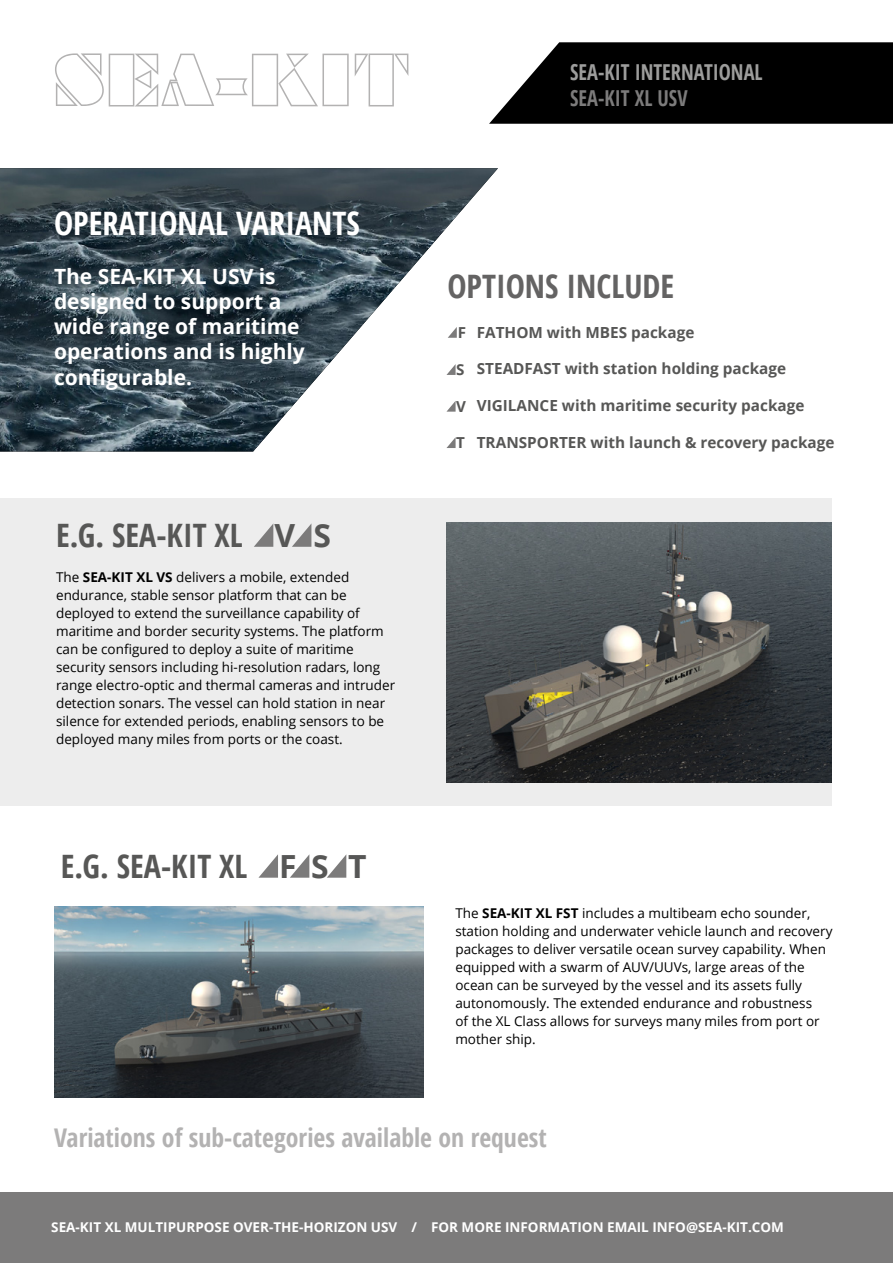
<style>
.page{position:relative;width:893px;height:1263px;background:#fff}
.page>*{position:absolute;margin:0;border:0;box-sizing:border-box;transform-origin:0 0}
.t1{font:700 condensed 32.25px "Open Sans";color:#575756}
.t2{font:700 condensed 32.25px "Open Sans";color:#fff}
.t3{font:700 condensed 32.25px "Open Sans";color:#646363}
.t4{font:700 condensed 25.8px "Open Sans";color:#b3b2b2}
.t5{font:700 condensed 21.9px "Open Sans";color:#9d9d9c;scale:.93 1}
.t6{font:700 condensed 21.9px "Open Sans";color:#7c7b7b;scale:.93 1}
.t7{font:700 21px/25.2px "Open Sans";color:#fff}
.t8{font:700 15.3px "Open Sans";color:#575756}
.t9{font:700 15.15px "Open Sans";color:#575756}
.t10{font:13.5px/18px "Open Sans";color:#000}
.t11{font:700 13.5px "Open Sans";color:#fff}
.s1{font-stretch:normal;font-size:31.95px}
.s2{font-weight:700}
</style>
<div class="page">
<div style="left:0;top:499px;width:831px;height:307px;background:#ededed"></div>
<img style="left:0;top:168px;width:498px;height:283px">
<svg style="left:489px;top:42px;width:404px;height:82px;background:#181818"></svg>
<div style="left:0;top:1193px;width:893px;height:70px;background:#7c7b7b"></div>
<svg style="left:355px;top:54px;width:53px;height:52px"></svg>
<svg style="left:55px;top:53px;width:294px;height:53px"></svg>
<svg style="left:446px;top:437px;width:10px;height:11px"></svg>
<svg style="left:446px;top:401px;width:10px;height:11px"></svg>
<svg style="left:446px;top:364px;width:10px;height:11px"></svg>
<svg style="left:448px;top:327px;width:9px;height:11px"></svg>
<svg style="left:290px;top:855px;width:19px;height:23px"></svg>
<svg style="left:258px;top:854px;width:20px;height:24px"></svg>
<svg style="left:327px;top:855px;width:19px;height:23px"></svg>
<svg style="left:254px;top:524px;width:19px;height:23px"></svg>
<svg style="left:292px;top:524px;width:19px;height:23px"></svg>
<img style="left:446px;top:522px;width:385px;height:260px">
<img style="left:54px;top:906px;width:369px;height:191px">
<h1 class="t2" style="left:54px;top:201px;width:307px">OPERATIONAL VARIANTS</h1>
<h3 class="t7" style="left:54px;top:263px;width:252px">The SEA-KIT XL USV is designed to support a wide range of maritime operations and is highly configurable.</h3>
<h1 class="t1" style="left:56px;top:513px;width:276px">E.G. SEA-KIT XL <span class="s1">V S</span></h1>
<p class="t10" style="left:56px;top:567px;width:341px">The <span class="s2">SEA-KIT XL VS</span> delivers a mobile, extended endurance, stable sensor platform that can be deployed to extend the surveillance capability of maritime and border security systems. The platform can be configured to deploy a suite of maritime security sensors including hi-resolution radars, long range electro-optic and thermal cameras and intruder detection sonars. The vessel can hold station in near silence for extended periods, enabling sensors to be deployed many miles from ports or the coast.</p>
<h1 class="t1" style="left:61px;top:844px;width:307px">E.G. SEA-KIT XL <span class="s1">F S T</span></h1>
<h3 class="t5" style="left:570px;top:57px;width:208px">SEA-KIT INTERNATIONAL</h3>
<h3 class="t6" style="left:570px;top:83px;width:128px">SEA-KIT XL USV</h3>
<h1 class="t3" style="left:447px;top:264px;width:228px">OPTIONS INCLUDE</h1>
<p class="t9" style="left:458px;top:322px;width:10px">F</p>
<p class="t9" style="left:456px;top:359px;width:10px">S</p>
<p class="t9" style="left:456px;top:395px;width:11px">V</p>
<p class="t9" style="left:456px;top:432px;width:10px">T</p>
<p class="t8" style="left:477px;top:321px;width:219px">FATHOM with MBES package</p>
<p class="t8" style="left:477px;top:358px;width:311px">STEADFAST with station holding package</p>
<p class="t8" style="left:477px;top:395px;width:329px">VIGILANCE with maritime security package</p>
<p class="t8" style="left:477px;top:431px;width:359px">TRANSPORTER with launch &amp; recovery package</p>
<p class="t10" style="left:455px;top:904px;width:379px">The <span class="s2">SEA-KIT XL FST</span> includes a multibeam echo sounder, station holding and underwater vehicle launch and recovery packages to deliver versatile ocean survey capability. When equipped with a swarm of AUV/UUVs, large areas of the ocean can be surveyed by the vessel and its assets fully autonomously. The extended endurance and robustness<br>of the XL Class allows for surveys many miles from port or mother ship.</p>
<h2 class="t4" style="left:54px;top:1119px;width:494px">Variations of sub-categories available on request</h2>
<p class="t11" style="left:105px;top:1217px;width:675px">Ω MULTIPURPOSE OVER-THE-HORIZON USV / FOR MORE INFORMATION EMAIL INFO@SEA-KIT.COM</p>
<p class="t11" style="left:51px;top:1217px;width:734px">SEA-KIT XL MULTIPURPOSE OVER-THE-HORIZON USV / FOR MORE INFORMATION EMAIL INFO@SEA-KIT.COM</p>
</div>
